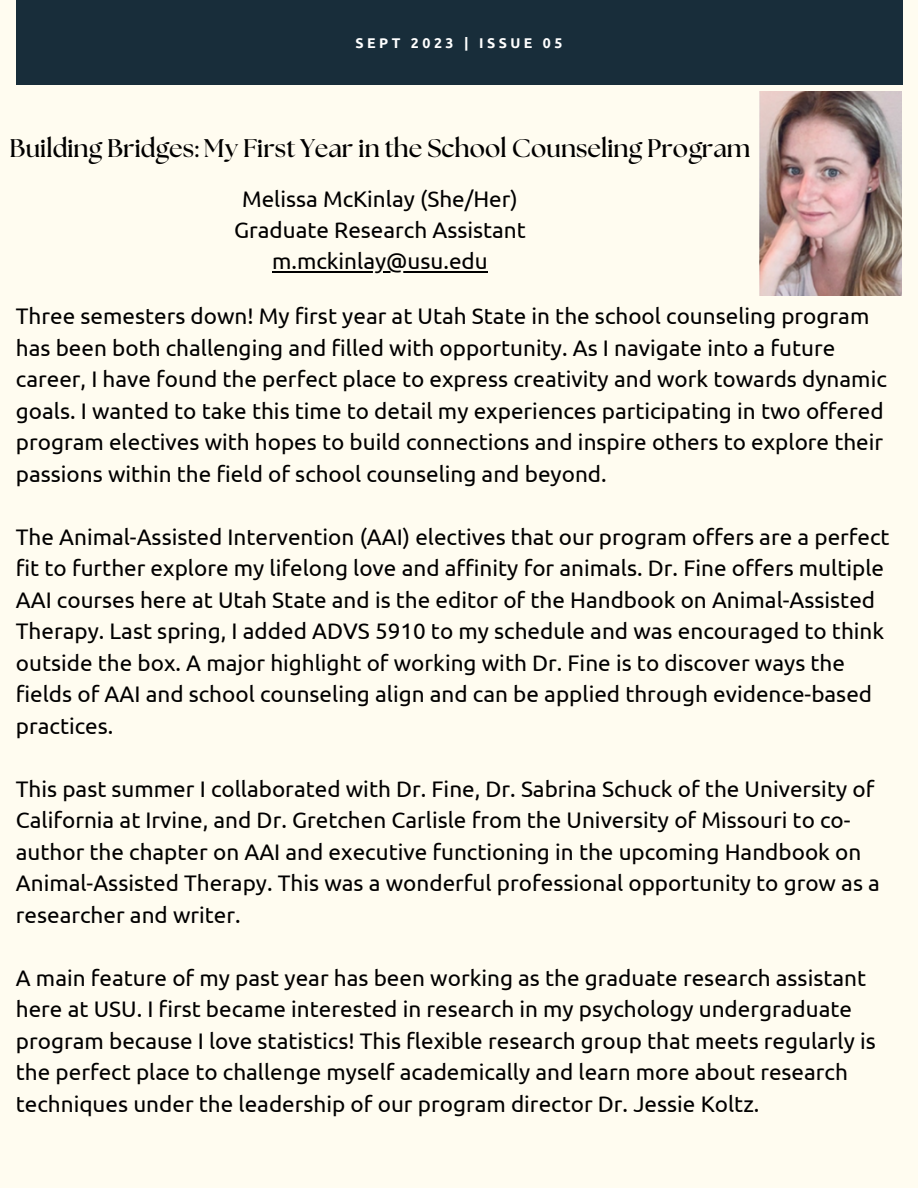
<style>
.page{position:relative;width:918px;height:1188px;background:#fffcf0}
.page>*{position:absolute;margin:0;border:0;box-sizing:border-box;transform-origin:0 0}
.t1{font:700 25.5px "The Seasons";color:#000}
.t2{font:22.5px/31.5px "Ubuntu";color:#000}
.t3{font:700 14.1px "Ubuntu";letter-spacing:.25em;color:#fff}
</style>
<div class="page">
<div style="left:16px;top:0;width:886px;height:84px;background:#182d3a"></div>
<img style="left:760px;top:92px;width:142px;height:203px">
<hr style="left:272px;top:271px;width:216px;height:2px;background:#000">
<p class="t3" style="left:355px;top:35px;width:209px">SEPT 2023 | ISSUE 05</p>
<p class="t1" style="left:10px;top:137px;width:742px">Building Bridges: My First Year in the School Counseling Program</p>
<p class="t2" style="left:242px;top:183px;width:277px">Melissa McKinlay (She/Her)</p>
<p class="t2" style="left:234px;top:214px;width:293px">Graduate Research Assistant</p>
<p class="t2" style="left:272px;top:245px;width:217px">m.mckinlay@usu.edu</p>
<p class="t2" style="left:16px;top:300px;width:872px">Three semesters down! My first year at Utah State in the school counseling program has been both challenging and filled with opportunity. As I navigate into a future career, I have found the perfect place to express creativity and work towards dynamic goals. I wanted to take this time to detail my experiences participating in two offered program electives with hopes to build connections and inspire others to explore their passions within the field of school counseling and beyond.</p>
<p class="t2" style="left:16px;top:521px;width:875px">The Animal-Assisted Intervention (AAI) electives that our program offers are a perfect fit to further explore my lifelong love and affinity for animals. Dr. Fine offers multiple AAI courses here at Utah State and is the editor of the Handbook on Animal-Assisted Therapy. Last spring, I added ADVS 5910 to my schedule and was encouraged to think outside the box. A major highlight of working with Dr. Fine is to discover ways the fields of AAI and school counseling align and can be applied through evidence-based practices.</p>
<p class="t2" style="left:16px;top:773px;width:866px">This past summer I collaborated with Dr. Fine, Dr. Sabrina Schuck of the University of California at Irvine, and Dr. Gretchen Carlisle from the University of Missouri to co&shy;author the chapter on AAI and executive functioning in the upcoming Handbook on Animal-Assisted Therapy. This was a wonderful professional opportunity to grow as a researcher and writer.</p>
<p class="t2" style="left:16px;top:962px;width:862px">A main feature of my past year has been working as the graduate research assistant here at USU. I first became interested in research in my psychology undergraduate program because I love statistics! This flexible research group that meets regularly is the perfect place to challenge myself academically and learn more about research techniques under the leadership of our program director Dr. Jessie Koltz.</p>
</div>
